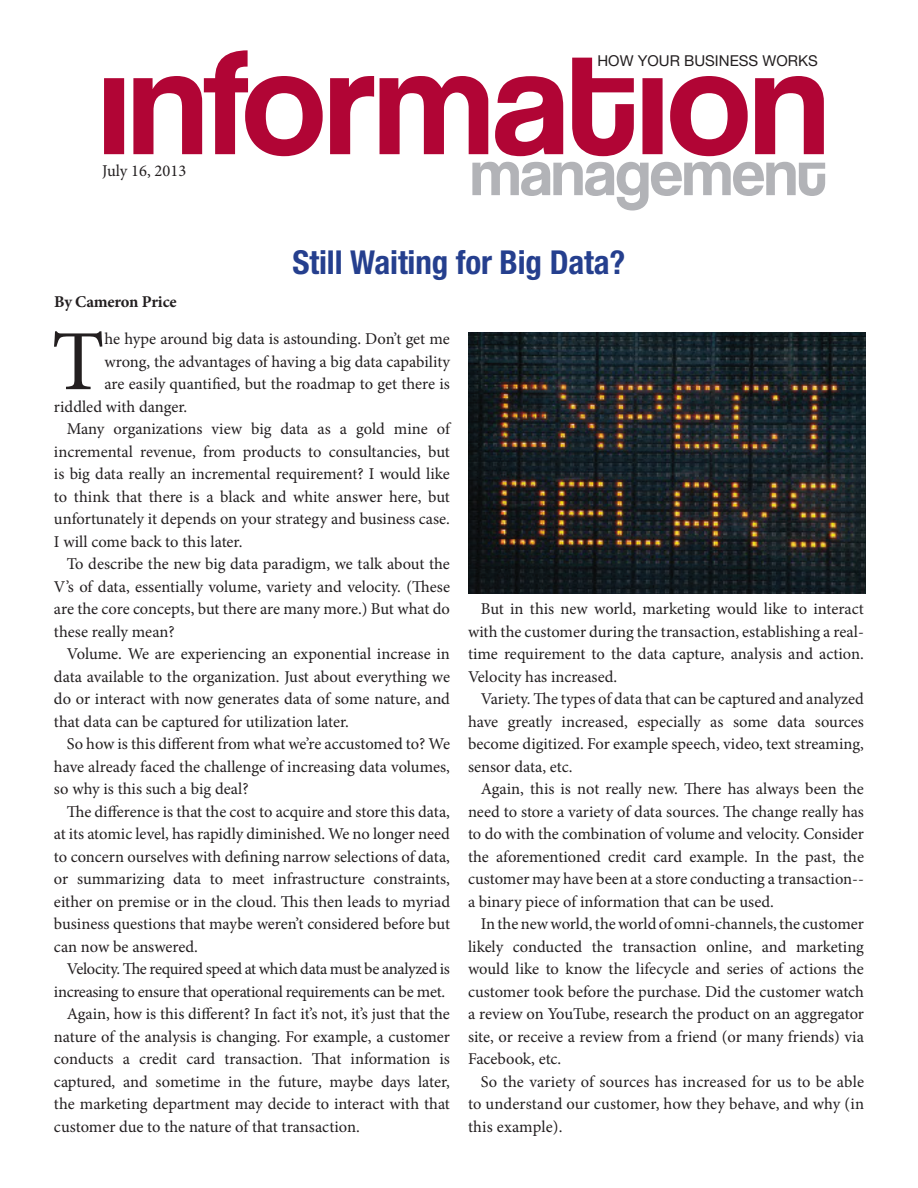
<style>
.page{position:relative;width:918px;height:1188px;background:#fff}
.page>*{position:absolute;margin:0;border:0;box-sizing:border-box;transform-origin:0 0}
.t1{font:85.8px "Minion Pro";color:#231f20}
.t2{font:700 condensed 33px "Helvetica Neue LT Std";letter-spacing:-.005em;color:#253f8e}
.t3{font:16.5px/22.5px "Minion Pro";letter-spacing:-.005em;color:#231f20;text-align:justify}
.t4{font:700 16.5px "Minion Pro";letter-spacing:-.015em;color:#231f20}
.t5{font:15px "Helvetica Neue LT Std";color:#231f20}
</style>
<div class="page">
<svg style="left:104px;top:50px;width:720px;height:106px"></svg>
<svg style="left:472px;top:162px;width:353px;height:49px"></svg>
<img style="left:468px;top:332px;width:397px;height:262px">
<p class="t3" style="left:102px;top:160px;width:86px">July 16, 2013</p>
<p class="t4" style="left:54px;top:290px;width:124px">By Cameron Price</p>
<p class="t5" style="left:597px;top:52px;width:222px">HOW YOUR BUSINESS WORKS</p>
<h2 class="t2" style="left:293px;top:242px;width:334px">Still Waiting for Big Data?</h2>
<h1 class="t1" style="left:52px;top:304px;width:54px">T</h1>
<p class="t3" style="left:104px;top:328px;width:347px">he hype around big data is astounding. Don’t get me</p>
<p class="t3" style="left:104px;top:350px;width:347px">wrong, the advantages of having a big data capability</p>
<p class="t3" style="left:104px;top:373px;width:347px">are easily quantified, but the roadmap to get there is</p>
<p class="t3" style="left:54px;top:395px;width:135px">riddled with danger.</p>
<p class="t3" style="left:67px;top:418px;width:385px">Many organizations view big data as a gold mine of</p>
<p class="t3" style="left:54px;top:440px;width:397px">incremental revenue, from products to consultancies, but</p>
<p class="t3" style="left:54px;top:463px;width:397px">is big data really an incremental requirement? I would like</p>
<p class="t3" style="left:54px;top:485px;width:397px">to think that there is a black and white answer here, but</p>
<p class="t3" style="left:54px;top:508px;width:397px">unfortunately it depends on your strategy and business case.</p>
<p class="t3" style="left:54px;top:530px;width:190px">I will come back to this later.</p>
<p class="t3" style="left:67px;top:553px;width:385px">To describe the new big data paradigm, we talk about the</p>
<p class="t3" style="left:54px;top:575px;width:398px">V’s of data, essentially volume, variety and velocity. (These</p>
<p class="t3" style="left:54px;top:598px;width:397px">are the core concepts, but there are many more.) But what do</p>
<p class="t3" style="left:54px;top:620px;width:122px">these really mean?</p>
<p class="t3" style="left:67px;top:643px;width:385px">Volume. We are experiencing an exponential increase in</p>
<p class="t3" style="left:54px;top:665px;width:398px">data available to the organization. Just about everything we</p>
<p class="t3" style="left:54px;top:688px;width:398px">do or interact with now generates data of some nature, and</p>
<p class="t3" style="left:54px;top:710px;width:297px">that data can be captured for utilization later.</p>
<p class="t3" style="left:67px;top:733px;width:385px">So how is this different from what we’re accustomed to? We</p>
<p class="t3" style="left:54px;top:755px;width:397px">have already faced the challenge of increasing data volumes,</p>
<p class="t3" style="left:54px;top:778px;width:196px">so why is this such a big deal?</p>
<p class="t3" style="left:67px;top:800px;width:385px">The difference is that the cost to acquire and store this data,</p>
<p class="t3" style="left:54px;top:823px;width:397px">at its atomic level, has rapidly diminished. We no longer need</p>
<p class="t3" style="left:54px;top:845px;width:398px">to concern ourselves with defining narrow selections of data,</p>
<p class="t3" style="left:54px;top:868px;width:397px">or summarizing data to meet infrastructure constraints,</p>
<p class="t3" style="left:54px;top:890px;width:398px">either on premise or in the cloud. This then leads to myriad</p>
<p class="t3" style="left:54px;top:913px;width:398px">business questions that maybe weren’t considered before but</p>
<p class="t3" style="left:54px;top:935px;width:145px">can now be answered.</p>
<p class="t3" style="left:67px;top:958px;width:385px">Velocity. The required speed at which data must be analyzed is</p>
<p class="t3" style="left:54px;top:980px;width:393px">increasing to ensure that operational requirements can be met.</p>
<p class="t3" style="left:67px;top:1003px;width:385px">Again, how is this different? In fact it’s not, it’s just that the</p>
<p class="t3" style="left:54px;top:1025px;width:398px">nature of the analysis is changing. For example, a customer</p>
<p class="t3" style="left:54px;top:1048px;width:398px">conducts a credit card transaction. That information is</p>
<p class="t3" style="left:54px;top:1070px;width:398px">captured, and sometime in the future, maybe days later,</p>
<p class="t3" style="left:54px;top:1093px;width:398px">the marketing department may decide to interact with that</p>
<p class="t3" style="left:54px;top:1115px;width:307px">customer due to the nature of that transaction.</p>
<p class="t3" style="left:468px;top:598px;width:398px;text-indent:13px">But in this new world, marketing would like to interact with the customer during the transaction, establishing a real&shy;time requirement to the data capture, analysis and action.<br>Velocity has increased.</p>
<p class="t3" style="left:468px;top:688px;width:398px;text-indent:13px">Variety. The types of data that can be captured and analyzed have greatly increased, especially as some data sources become digitized. For example speech, video, text streaming, sensor data, etc.</p>
<p class="t3" style="left:468px;top:778px;width:398px;text-indent:13px">Again, this is not really new. There has always been the need to store a variety of data sources. The change really has to do with the combination of volume and velocity. Consider the aforementioned credit card example. In the past, the customer may have been at a store conducting a transaction-- a binary piece of information that can be used.</p>
<p class="t3" style="left:468px;top:913px;width:398px;text-indent:13px">In the new world, the world of omni-channels, the customer likely conducted the transaction online, and marketing would like to know the lifecycle and series of actions the customer took before the purchase. Did the customer watch a review on YouTube, research the product on an aggregator site, or receive a review from a friend (or many friends) via Facebook, etc.</p>
<p class="t3" style="left:468px;top:1070px;width:398px;text-indent:13px">So the variety of sources has increased for us to be able to understand our customer, how they behave, and why (in this example).</p>
</div>
